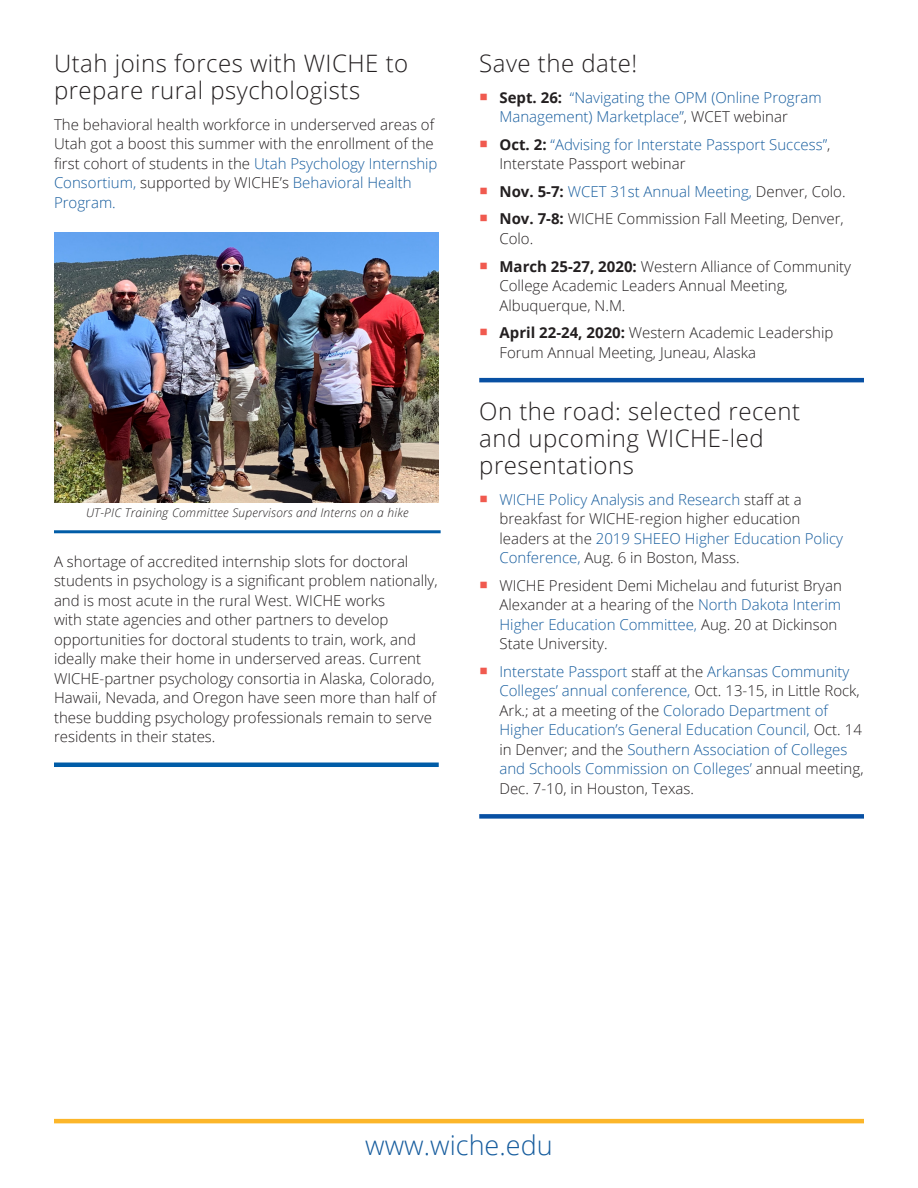
<style>
.page{position:relative;width:918px;height:1188px;background:#fff}
.page>*{position:absolute;margin:0;border:0;box-sizing:border-box;transform-origin:0 0}
.p_1_-_text{font:300 27px "Open Sans";color:#175d9e}
.h_2_graf_hed_1{font:300 24px/27px "Open Sans";letter-spacing:.02em;color:#231f20}
.P_-_text_w_blue_rule{font:300 15px/19.5px "Open Sans";color:#231f20}
.t1{font:300 15px/19.5px "Open Sans";color:#175d9e}
.p_1_-_text-2{font:300 15px/19.5px "Open Sans";color:#231f20}
.t2{font:italic 300 12px "Open Sans";letter-spacing:.02em;color:#231f20}
.s1{color:#175d9e}
.s2{font-weight:700;color:#231f20}
.s3{color:#231f20}
.s4{font-weight:700}
</style>
<div class="page">
<hr style="left:54px;top:1119px;width:810px;height:4px;background:#fcb62a">
<hr style="left:54px;top:763px;width:385px;height:4px;background:#005ca7">
<hr style="left:479px;top:378px;width:385px;height:4px;background:#0850a3">
<div style="left:479px;top:814px;width:385px;height:5px;background:#0850a3"></div>
<img style="left:54px;top:232px;width:385px;height:270px">
<hr style="left:54px;top:530px;width:387px;height:3px;background:#005ca7">
<p class="h_2_graf_hed_1" style="left:54px;top:50px;width:356px">Utah joins forces with WICHE to prepare rural psychologists</p>
<p class="p_1_-_text-2" style="left:54px;top:114px;width:385px">The behavioral health workforce in underserved areas of Utah got a boost this summer with the enrollment of the first cohort of students in the <span class="s1">Utah Psychology Internship Consortium,</span> supported by WICHE’s <span class="s1">Behavioral Health Program.</span></p>
<p class="t2" style="left:86px;top:504px;width:324px">UT-PIC Training Committee Supervisors and Interns on a hike</p>
<p class="P_-_text_w_blue_rule" style="left:54px;top:551px;width:385px">A shortage of accredited internship slots for doctoral students in psychology is a significant problem nationally, and is most acute in the rural West. WICHE works<br>with state agencies and other partners to develop opportunities for doctoral students to train, work, and ideally make their home in underserved areas. Current WICHE-partner psychology consortia in Alaska, Colorado, Hawaii, Nevada, and Oregon have seen more than half of these budding psychology professionals remain to serve residents in their states.</p>
<p class="h_2_graf_hed_1" style="left:479px;top:50px;width:160px">Save the date!</p>
<p class="t1" style="left:500px;top:87px;width:324px"><span class="s2">Sept. 26:</span> “Navigating the OPM (Online Program<br>Management) Marketplace”<span class="s3">, WCET webinar</span></p>
<p class="t1" style="left:500px;top:134px;width:332px"><span class="s2">Oct. 2:</span> “Advising for Interstate Passport Success”<span class="s3">,<br>Interstate Passport webinar</span></p>
<p class="t1" style="left:500px;top:181px;width:348px"><span class="s2">Nov. 5-7:</span> WCET 31st Annual Meeting, <span class="s3">Denver, Colo.</span></p>
<p class="P_-_text_w_blue_rule" style="left:500px;top:209px;width:346px"><span class="s4">Nov. 7-8:</span> WICHE Commission Fall Meeting, Denver,<br>Colo.</p>
<p class="P_-_text_w_blue_rule" style="left:500px;top:256px;width:353px"><span class="s4">March 25-27, 2020:</span> Western Alliance of Community<br>College Academic Leaders Annual Meeting,<br>Albuquerque, N.M.</p>
<p class="P_-_text_w_blue_rule" style="left:500px;top:323px;width:335px"><span class="s4">April 22-24, 2020:</span> Western Academic Leadership<br>Forum Annual Meeting, Juneau, Alaska</p>
<p class="h_2_graf_hed_1" style="left:479px;top:398px;width:323px">On the road: selected recent and upcoming WICHE-led presentations</p>
<p class="P_-_text_w_blue_rule" style="left:500px;top:489px;width:345px"><span class="s1">WICHE Policy Analysis and Research</span> staff at a breakfast for WICHE-region higher education leaders at the <span class="s1">2019 SHEEO Higher Education Policy Conference,</span> Aug. 6 in Boston, Mass.</p>
<p class="P_-_text_w_blue_rule" style="left:500px;top:575px;width:344px">WICHE President Demi Michelau and futurist Bryan Alexander at a hearing of the <span class="s1">North Dakota Interim Higher Education Committee,</span> Aug. 20 at Dickinson State University.</p>
<p class="t1" style="left:500px;top:661px;width:366px">Interstate Passport <span class="s3">staff at the</span> Arkansas Community Colleges’ annual conference, <span class="s3">Oct. 13-15, in Little Rock, Ark.; at a meeting of the</span> Colorado Department of Higher Education’s General Education Council, <span class="s3">Oct. 14 in Denver; and the</span> Southern Association of Colleges and Schools Commission on Colleges’ <span class="s3">annual meeting, Dec. 7-10, in Houston, Texas.</span></p>
<p class="p_1_-_text" style="left:365px;top:1126px;width:189px">www.wiche.edu</p>
</div>
